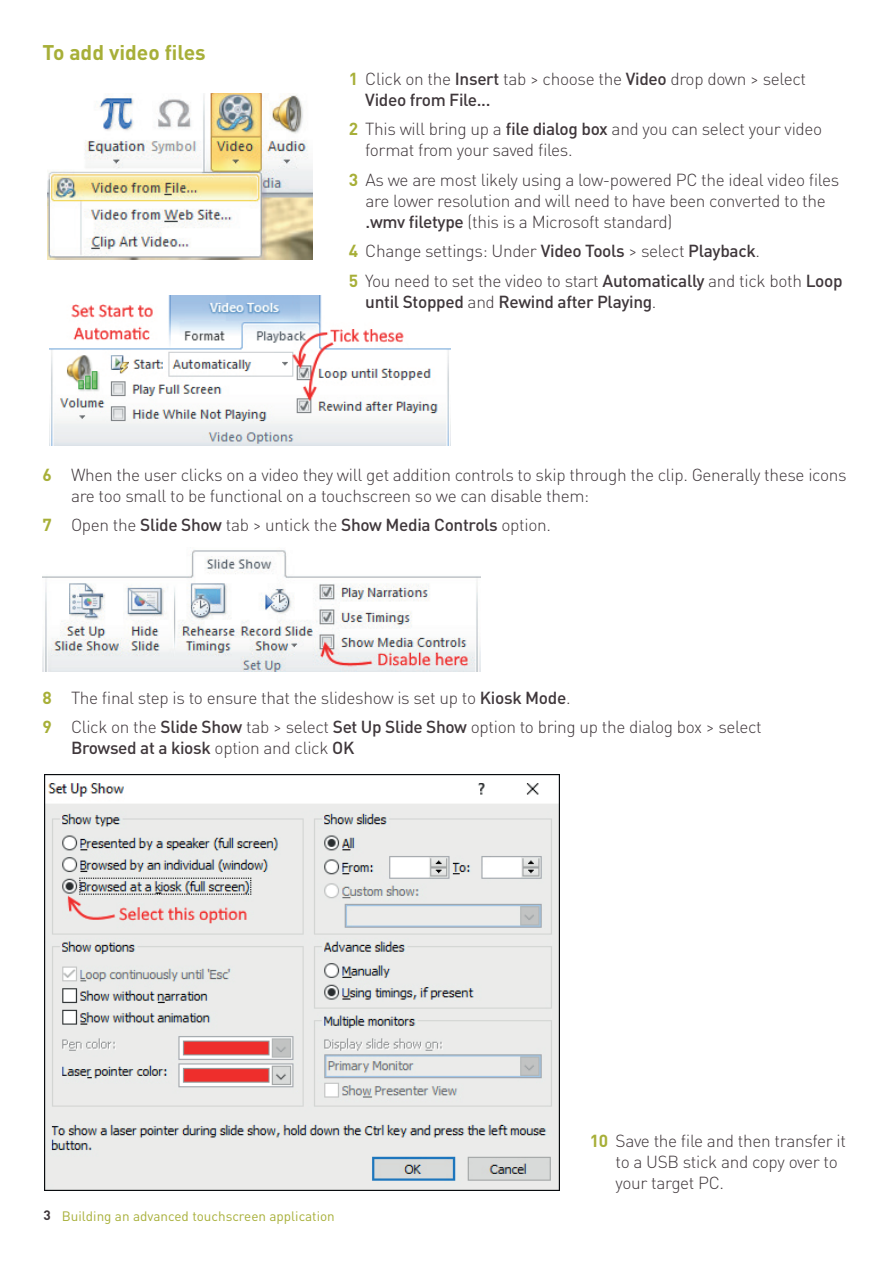
<style>
.page{position:relative;width:893px;height:1263px;background:#fff}
.page>*{position:absolute;margin:0;border:0;box-sizing:border-box;transform-origin:0 0}
.t1{font:700 21px "DIN";color:#a7af38}
.t2{font:300 17.25px/21px "DIN";letter-spacing:-.02em;color:#3f373b}
.t3{font:500 17.25px "DIN";letter-spacing:-.02em;color:#3f373b}
.t4{font:13.5px "DIN";color:#a7af38}
.s1{font-weight:700;color:#a7af38}
.s2{font-weight:500}
.s3{font-weight:300}
.s4{font-weight:700;color:#3f373b}
</style>
<div class="page">
<img style="left:49px;top:296px;width:402px;height:149px">
<img style="left:44px;top:775px;width:515px;height:416px">
<img style="left:47px;top:94px;width:265px;height:165px">
<img style="left:43px;top:550px;width:437px;height:121px">
<p class="t1" style="left:43px;top:38px;width:165px">To add video files</p>
<p class="t2" style="left:365px;top:67px;width:442px;text-indent:-17px"><span class="s1">1</span> Click on the <span class="s2">Insert</span> tab &gt; choose the <span class="s2">Video</span> drop down &gt; select<br><span class="s2">Video from File...</span></p>
<p class="t2" style="left:365px;top:118px;width:458px;text-indent:-17px"><span class="s1">2</span> This will bring up a <span class="s2">file dialog box</span> and you can select your video format from your saved files.</p>
<p class="t2" style="left:366px;top:168px;width:475px;text-indent:-17px"><span class="s1">3</span> As we are most likely using a low-powered PC the ideal video files are lower resolution and will need to have been converted to the <span class="s2">.wmv filetype</span> (this is a Microsoft standard)</p>
<p class="t2" style="left:349px;top:236px;width:495px;line-height:29.5px"><span class="s1">4</span> Change settings: Under <span class="s2">Video Tools</span> &gt; select <span class="s2">Playback</span>.<br><span class="s1">5</span> You need to set the video to start <span class="s2">Automatically</span> and tick both <span class="s2">Loop</span></p>
<p class="t3" style="left:365px;top:290px;width:293px">until Stopped <span class="s3">and</span> Rewind after Playing<span class="s3">.</span></p>
<p class="t2" style="left:71px;top:463px;width:777px;text-indent:-28px"><span class="s1">6</span> When the user clicks on a video they will get addition controls to skip through the clip. Generally these icons are too small to be functional on a touchscreen so we can disable them:</p>
<p class="t2" style="left:43px;top:514px;width:510px"><span class="s1">7</span> Open the <span class="s2">Slide Show</span> tab &gt; untick the <span class="s2">Show Media Controls</span> option.</p>
<p class="t2" style="left:43px;top:682px;width:721px;line-height:29.5px"><span class="s1">8</span> The final step is to ensure that the slideshow is set up to <span class="s2">Kiosk Mode</span>.<br><span class="s1">9</span> Click on the <span class="s2">Slide Show</span> tab &gt; select <span class="s2">Set Up Slide Show</span> option to bring up the dialog box &gt; select</p>
<p class="t3" style="left:71px;top:737px;width:285px">Browsed at a kiosk <span class="s3">option and click</span> OK</p>
<p class="t4" style="left:43px;top:1208px;width:293px"><span class="s4">3</span> Building an advanced touchscreen application</p>
<p class="t2" style="left:616px;top:1129px;width:232px;text-indent:-26px"><span class="s1">10</span> Save the file and then transfer it to a USB stick and copy over to your target PC.</p>
</div>
